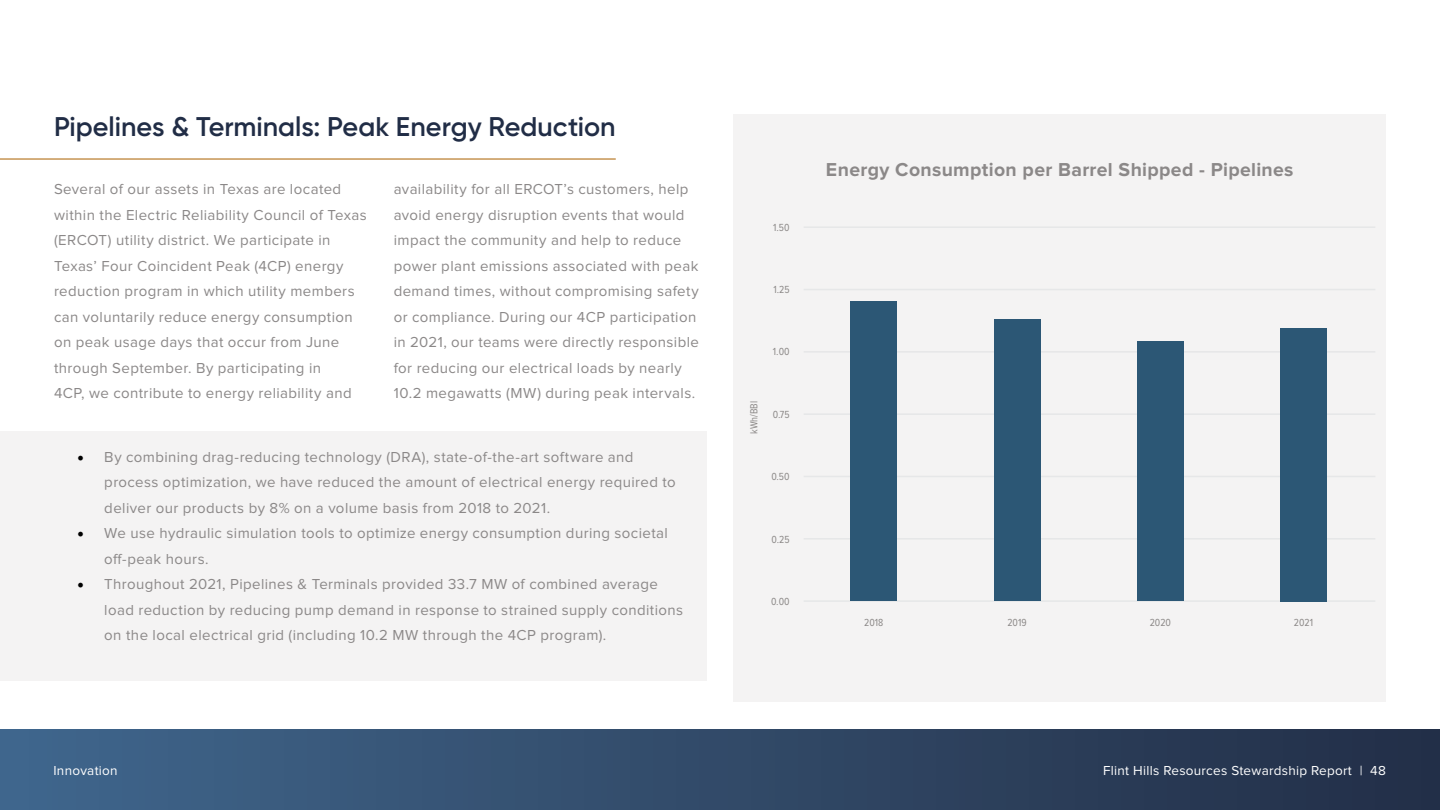
<style>
.page{position:relative;width:1440px;height:810px;background:#fff}
.page>*{position:absolute;margin:0;border:0;box-sizing:border-box;transform-origin:0 0}
.t1{font:600 27px "Gilroy";color:#212d46}
.t2{font:700 19.35px "Proxima Nova";letter-spacing:.02em;color:#8b8888}
.t3{font:15px/25.5px "Proxima Nova";letter-spacing:.025em;color:#8b8888}
.t4{font:13.5px "Proxima Nova";letter-spacing:.02em;color:#fff}
.t5{font:10.65px "Proxima Nova Cond";color:#8c8988}
.s1{font-family:"Minion Pro";font-size:18px;color:#000}
</style>
<div class="page">
<div style="left:0;top:729px;width:1440px;height:81px;background:linear-gradient(to right,#40668c,#232e46)"></div>
<div style="left:0;top:432px;width:706px;height:249px;background:#f4f3f3"></div>
<hr style="left:0;top:158px;width:616px;height:2px;background:#c69453">
<div style="left:733px;top:114px;width:653px;height:588px;background:#f4f3f3"></div>
<hr style="left:803px;top:226px;width:572px;height:2px;background:#e6e7e8">
<hr style="left:803px;top:289px;width:572px;height:1px;background:#e6e7e8">
<hr style="left:803px;top:351px;width:572px;height:2px;background:#e6e7e8">
<hr style="left:803px;top:413px;width:572px;height:2px;background:#e6e7e8">
<hr style="left:803px;top:476px;width:572px;height:1px;background:#e6e7e8">
<hr style="left:803px;top:538px;width:572px;height:2px;background:#e6e7e8">
<hr style="left:803px;top:600px;width:572px;height:2px;background:#e6e7e8">
<div style="left:850px;top:301px;width:47px;height:300px;background:#2c5775"></div>
<div style="left:993px;top:319px;width:47px;height:282px;background:#2c5775"></div>
<div style="left:1137px;top:342px;width:46px;height:259px;background:#2c5775"></div>
<div style="left:1280px;top:328px;width:47px;height:273px;background:#2c5775"></div>
<h1 class="t1" style="left:54px;top:109px;width:563px">Pipelines &amp; Terminals: Peak Energy Reduction</h1>
<p class="t3" style="left:54px;top:177px;width:314px">Several of our assets in Texas are located within the Electric Reliability Council of Texas (ERCOT) utility district. We participate in Texas’ Four Coincident Peak (4CP) energy reduction program in which utility members can voluntarily reduce energy consumption on peak usage days that occur from June through September. By participating in<br>4CP, we contribute to energy reliability and</p>
<p class="t3" style="left:394px;top:177px;width:307px">availability for all ERCOT’s customers, help avoid energy disruption events that would impact the community and help to reduce power plant emissions associated with peak demand times, without compromising safety or compliance. During our 4CP participation in 2021, our teams were directly responsible for reducing our electrical loads by nearly 10.2 megawatts (MW) during peak intervals.</p>
<p class="t3" style="left:104px;top:445px;width:573px;text-indent:-27px"><span class="s1">•</span> By combining drag-reducing technology (DRA), state-of-the-art software and process optimization, we have reduced the amount of electrical energy required to deliver our products by 8% on a volume basis from 2018 to 2021.</p>
<p class="t3" style="left:104px;top:521px;width:565px;text-indent:-27px"><span class="s1">•</span> We use hydraulic simulation tools to optimize energy consumption during societal off-peak hours.</p>
<p class="t3" style="left:104px;top:572px;width:580px;text-indent:-27px"><span class="s1">•</span> Throughout 2021, Pipelines &amp; Terminals provided 33.7 MW of combined average load reduction by reducing pump demand in response to strained supply conditions on the local electrical grid (including 10.2 MW through the 4CP program).</p>
<p class="t4" style="left:53px;top:764px;width:66px">Innovation</p>
<p class="t5" style="left:773px;top:219px;width:18px">1.50</p>
<p class="t5" style="left:773px;top:282px;width:18px">1.25</p>
<p class="t5" style="left:773px;top:344px;width:18px">1.00</p>
<p class="t5" style="left:746px;top:434px;width:34px;rotate:-90deg">kWh/BBl</p>
<p class="t5" style="left:773px;top:406px;width:18px">0.75</p>
<p class="t5" style="left:771px;top:469px;width:20px">0.50</p>
<p class="t5" style="left:771px;top:531px;width:20px">0.25</p>
<p class="t5" style="left:771px;top:594px;width:20px">0.00</p>
<p class="t2" style="left:826px;top:161px;width:469px">Energy Consumption per Barrel Shipped - Pipelines</p>
<p class="t5" style="left:864px;top:615px;width:21px">2018</p>
<p class="t5" style="left:1007px;top:615px;width:21px">2019</p>
<p class="t5" style="left:1149px;top:615px;width:23px">2020</p>
<p class="t5" style="left:1294px;top:615px;width:21px">2021</p>
<p class="t4" style="left:1103px;top:764px;width:284px">Flint Hills Resources Stewardship Report | 48</p>
</div>
